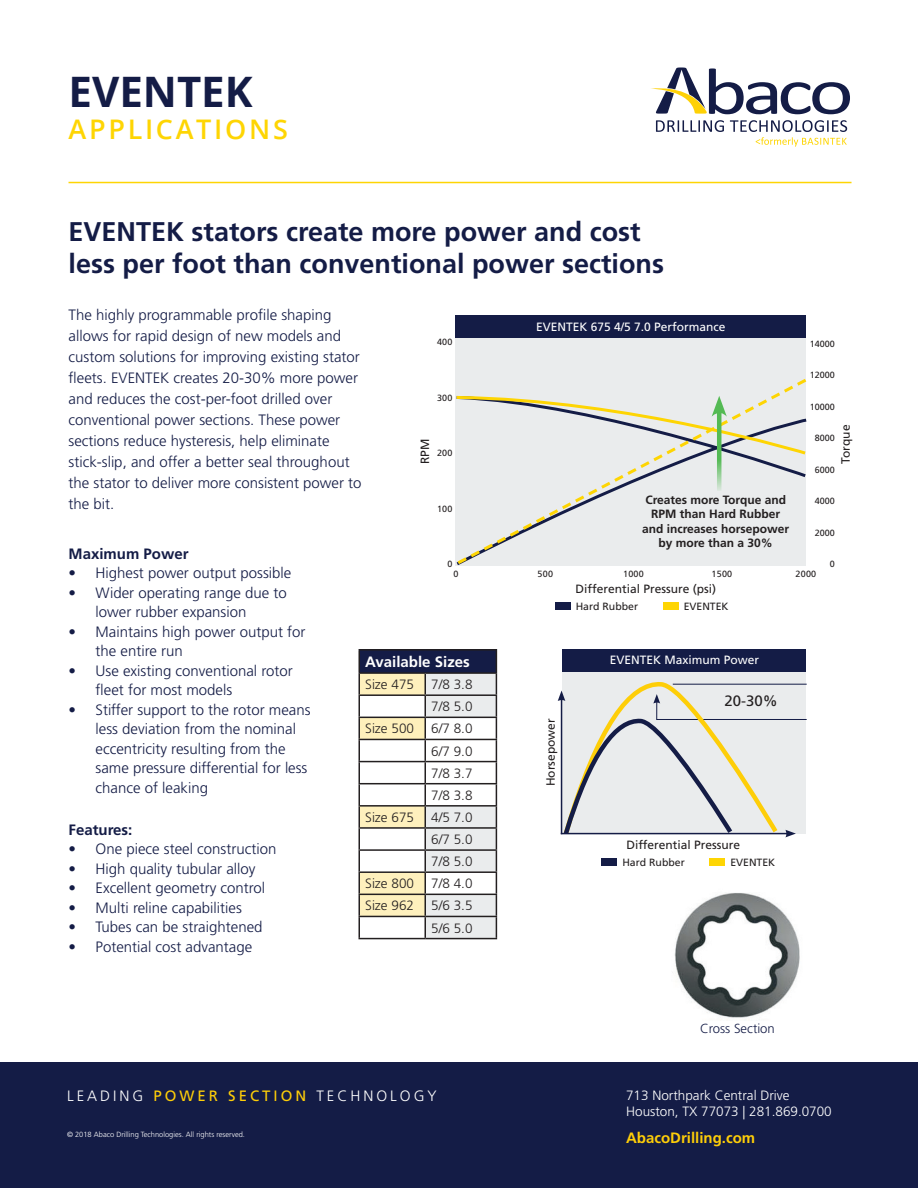
<style>
.page{position:relative;width:918px;height:1188px;background:#fff}
.page>*{position:absolute;margin:0;border:0;box-sizing:border-box;transform-origin:0 0}
.t1{font:700 42px "Open Sans";color:#141c46}
.t2{font:700 27px/32.4px "Frutiger";color:#141c46}
.t3{font:600 27px "Open Sans";letter-spacing:.1em;color:#fed503}
.t4{font:300 15px/21px "Frutiger LT Pro";color:#141c46}
.t5{font:300 15px "Frutiger";letter-spacing:.2em;color:#fff}
.t6{font:700 15px "Frutiger";color:#141c46}
.t7{font:700 15px "Frutiger";color:#fece08}
.t8{font:700 15px "Frutiger";color:#fff}
.t9{font:15px "Frutiger";color:#231f20}
.t10{font:300 13.5px/22.2px "Frutiger";color:#231f20}
.t11{font:300 13.5px/16.2px "Frutiger";color:#fff}
.t12{font:300 13.05px "Frutiger";color:#141c46}
.t13{font:700 12px/14.4px "Frutiger";color:#231f20;text-align:center}
.t14{font:12px "Frutiger";color:#231f20}
.t15{font:12px "Frutiger";color:#fff}
.t16{font:10.5px "Frutiger";color:#231f20}
.t17{font:9px "Frutiger";color:#231f20}
.t18{font:300 7.5px "Frutiger LT Pro";color:#fff}
.s1{font-weight:400;color:#fece08}
</style>
<div class="page">
<svg style="left:656px;top:120px;width:191px;height:27px"></svg>
<svg style="left:651px;top:68px;width:199px;height:46px"></svg>
<hr style="left:358px;top:649px;width:67px;height:2px;background:#231f20">
<hr style="left:358px;top:651px;width:2px;height:21px;background:#231f20">
<hr style="left:425px;top:649px;width:72px;height:2px;background:#231f20">
<hr style="left:358px;top:672px;width:67px;height:2px;background:#231f20">
<hr style="left:358px;top:674px;width:2px;height:20px;background:#231f20">
<hr style="left:358px;top:694px;width:67px;height:2px;background:#231f20">
<hr style="left:358px;top:696px;width:2px;height:21px;background:#231f20">
<hr style="left:358px;top:717px;width:67px;height:1px;background:#231f20">
<hr style="left:358px;top:718px;width:2px;height:21px;background:#231f20">
<hr style="left:358px;top:739px;width:67px;height:1px;background:#231f20">
<hr style="left:358px;top:740px;width:2px;height:21px;background:#231f20">
<hr style="left:358px;top:761px;width:67px;height:1px;background:#231f20">
<hr style="left:358px;top:762px;width:2px;height:21px;background:#231f20">
<hr style="left:358px;top:783px;width:67px;height:1px;background:#231f20">
<hr style="left:358px;top:784px;width:2px;height:21px;background:#231f20">
<hr style="left:358px;top:805px;width:67px;height:2px;background:#231f20">
<hr style="left:358px;top:807px;width:2px;height:20px;background:#231f20">
<hr style="left:358px;top:827px;width:67px;height:2px;background:#231f20">
<hr style="left:358px;top:829px;width:2px;height:20px;background:#231f20">
<hr style="left:358px;top:849px;width:67px;height:2px;background:#231f20">
<hr style="left:358px;top:851px;width:2px;height:20px;background:#231f20">
<hr style="left:358px;top:871px;width:67px;height:2px;background:#231f20">
<hr style="left:358px;top:873px;width:2px;height:21px;background:#231f20">
<hr style="left:358px;top:894px;width:67px;height:1px;background:#231f20">
<hr style="left:358px;top:895px;width:2px;height:21px;background:#231f20">
<hr style="left:358px;top:916px;width:67px;height:1px;background:#231f20">
<hr style="left:358px;top:917px;width:2px;height:21px;background:#231f20">
<svg style="left:359px;top:651px;width:138px;height:287px"></svg>
<hr style="left:358px;top:938px;width:67px;height:1px;background:#231f20">
<hr style="left:425px;top:938px;width:72px;height:1px;background:#231f20">
<hr style="left:69px;top:182px;width:783px;height:1px;background:#fed503">
<div style="left:0;top:1063px;width:918px;height:125px;background:#141c46"></div>
<img style="left:672px;top:893px;width:128px;height:127px">
<div style="left:562px;top:671px;width:244px;height:162px;background:#eaeced"></div>
<div style="left:562px;top:649px;width:244px;height:22px;background:#141c46"></div>
<div style="left:602px;top:859px;width:15px;height:7px;background:#141c46"></div>
<div style="left:710px;top:859px;width:15px;height:7px;background:#fed503"></div>
<svg style="left:558px;top:682px;width:249px;height:156px"></svg>
<div style="left:456px;top:338px;width:350px;height:227px;background:#eaeced"></div>
<div style="left:456px;top:315px;width:350px;height:23px;background:#141c46"></div>
<div style="left:555px;top:603px;width:15px;height:7px;background:#141c46"></div>
<div style="left:663px;top:603px;width:15px;height:7px;background:#fed503"></div>
<svg style="left:455px;top:376px;width:352px;height:190px"></svg>
<svg style="left:717px;top:479px;width:4px;height:12px"></svg>
<svg style="left:455px;top:394px;width:352px;height:85px"></svg>
<p class="t1" style="left:69px;top:62px;width:186px">EVENTEK</p>
<p class="t3" style="left:69px;top:111px;width:221px">APPLICATIONS</p>
<p class="t2" style="left:69px;top:215px;width:597px">EVENTEK stators create more power and cost less per foot than conventional power sections</p>
<p class="t4" style="left:69px;top:305px;width:295px">The highly programmable profile shaping allows for rapid design of new models and custom solutions for improving existing stator fleets. EVENTEK creates 20-30% more power and reduces the cost-per-foot drilled over conventional power sections. These power sections reduce hysteresis, help eliminate stick-slip, and offer a better seal throughout the stator to deliver more consistent power to the bit.</p>
<p class="t15" style="left:536px;top:319px;width:191px">EVENTEK 675 4/5 7.0 Performance</p>
<p class="t17" style="left:437px;top:337px;width:17px">400</p>
<p class="t17" style="left:810px;top:338px;width:27px">14000</p>
<p class="t17" style="left:810px;top:370px;width:27px">12000</p>
<p class="t17" style="left:810px;top:401px;width:27px">10000</p>
<p class="t17" style="left:815px;top:433px;width:22px">8000</p>
<p class="t17" style="left:815px;top:464px;width:22px">6000</p>
<p class="t17" style="left:815px;top:496px;width:22px">4000</p>
<p class="t17" style="left:815px;top:527px;width:22px">2000</p>
<p class="t17" style="left:830px;top:559px;width:7px">0</p>
<p class="t17" style="left:437px;top:392px;width:17px">300</p>
<p class="t14" style="left:838px;top:464px;width:41px;rotate:-90deg">Torque</p>
<p class="t14" style="left:418px;top:464px;width:27px;rotate:-90deg">RPM</p>
<p class="t17" style="left:437px;top:448px;width:17px">200</p>
<p class="t13" style="left:642px;top:493px;width:149px">Creates more Torque and<br>RPM than Hard Rubber and increases horsepower by more than a 30%</p>
<p class="t17" style="left:437px;top:503px;width:17px">100</p>
<p class="t6" style="left:69px;top:545px;width:122px">Maximum Power</p>
<p class="t4" style="left:69px;top:563px;width:224px">• Highest power output possible</p>
<p class="t4" style="left:96px;top:583px;width:193px;line-height:19.5px;text-indent:-27px">• Wider operating range due to lower rubber expansion</p>
<p class="t4" style="left:96px;top:622px;width:212px;line-height:19.5px;text-indent:-27px">• Maintains high power output for the entire run</p>
<p class="t4" style="left:96px;top:661px;width:199px;line-height:19.5px;text-indent:-27px">• Use existing conventional rotor fleet for most models</p>
<p class="t4" style="left:96px;top:700px;width:217px;line-height:19.5px;text-indent:-27px">• Stiffer support to the rotor means less deviation from the nominal eccentricity resulting from the same pressure differential for less chance of leaking</p>
<p class="t6" style="left:69px;top:821px;width:65px">Features:</p>
<p class="t4" style="left:69px;top:839px;width:209px">• One piece steel construction</p>
<p class="t4" style="left:69px;top:858px;width:189px">• High quality tubular alloy</p>
<p class="t4" style="left:69px;top:878px;width:198px">• Excellent geometry control</p>
<p class="t4" style="left:69px;top:897px;width:175px">• Multi reline capabilities</p>
<p class="t4" style="left:69px;top:917px;width:195px">• Tubes can be straightened</p>
<p class="t4" style="left:69px;top:936px;width:185px">• Potential cost advantage</p>
<p class="t17" style="left:447px;top:559px;width:7px">0</p>
<p class="t17" style="left:454px;top:569px;width:7px">0</p>
<p class="t17" style="left:538px;top:569px;width:17px">500</p>
<p class="t17" style="left:623px;top:569px;width:22px">1000</p>
<p class="t17" style="left:712px;top:569px;width:22px">1500</p>
<p class="t17" style="left:796px;top:569px;width:22px">2000</p>
<p class="t14" style="left:576px;top:582px;width:142px">Differential Pressure (psi)</p>
<p class="t16" style="left:576px;top:600px;width:64px">Hard Rubber</p>
<p class="t16" style="left:684px;top:600px;width:46px">EVENTEK</p>
<p class="t15" style="left:610px;top:653px;width:151px">EVENTEK Maximum Power</p>
<p class="t8" style="left:365px;top:653px;width:106px">Available Sizes</p>
<p class="t10" style="left:365px;top:674px;width:50px">Size 475</p>
<p class="t10" style="left:431px;top:674px;width:43px">7/8 3.8<br>7/8 5.0</p>
<p class="t10" style="left:365px;top:718px;width:50px">Size 500</p>
<p class="t10" style="left:431px;top:718px;width:43px;text-align:justify">6/7 8.0<br>6/7 9.0<br>7/8 3.7<br>7/8 3.8</p>
<p class="t10" style="left:365px;top:806px;width:50px">Size 675</p>
<p class="t10" style="left:431px;top:806px;width:43px;text-align:justify">4/5 7.0<br>6/7 5.0<br>7/8 5.0</p>
<p class="t10" style="left:365px;top:873px;width:50px">Size 800</p>
<p class="t10" style="left:431px;top:873px;width:43px">7/8 4.0</p>
<p class="t10" style="left:365px;top:895px;width:50px">Size 962</p>
<p class="t10" style="left:431px;top:895px;width:43px">5/6 3.5<br>5/6 5.0</p>
<p class="t9" style="left:725px;top:692px;width:55px">20-30%</p>
<p class="t14" style="left:544px;top:786px;width:70px;rotate:-90deg">Horsepower</p>
<p class="t14" style="left:626px;top:838px;width:115px">Differential Pressure</p>
<p class="t16" style="left:622px;top:856px;width:64px">Hard Rubber</p>
<p class="t16" style="left:730px;top:856px;width:46px">EVENTEK</p>
<p class="t12" style="left:700px;top:1021px;width:76px">Cross Section</p>
<p class="t5" style="left:67px;top:1087px;width:371px">LEADING <span class="s1">POWER SECTION</span> TECHNOLOGY</p>
<p class="t11" style="left:626px;top:1087px;width:207px">713 Northpark Central Drive<br>Houston, TX 77073 | 281.869.0700</p>
<p class="t7" style="left:626px;top:1129px;width:131px">AbacoDrilling.com</p>
<p class="t18" style="left:67px;top:1131px;width:179px">© 2018 Abaco Drilling Technologies. All rights reserved.</p>
</div>
